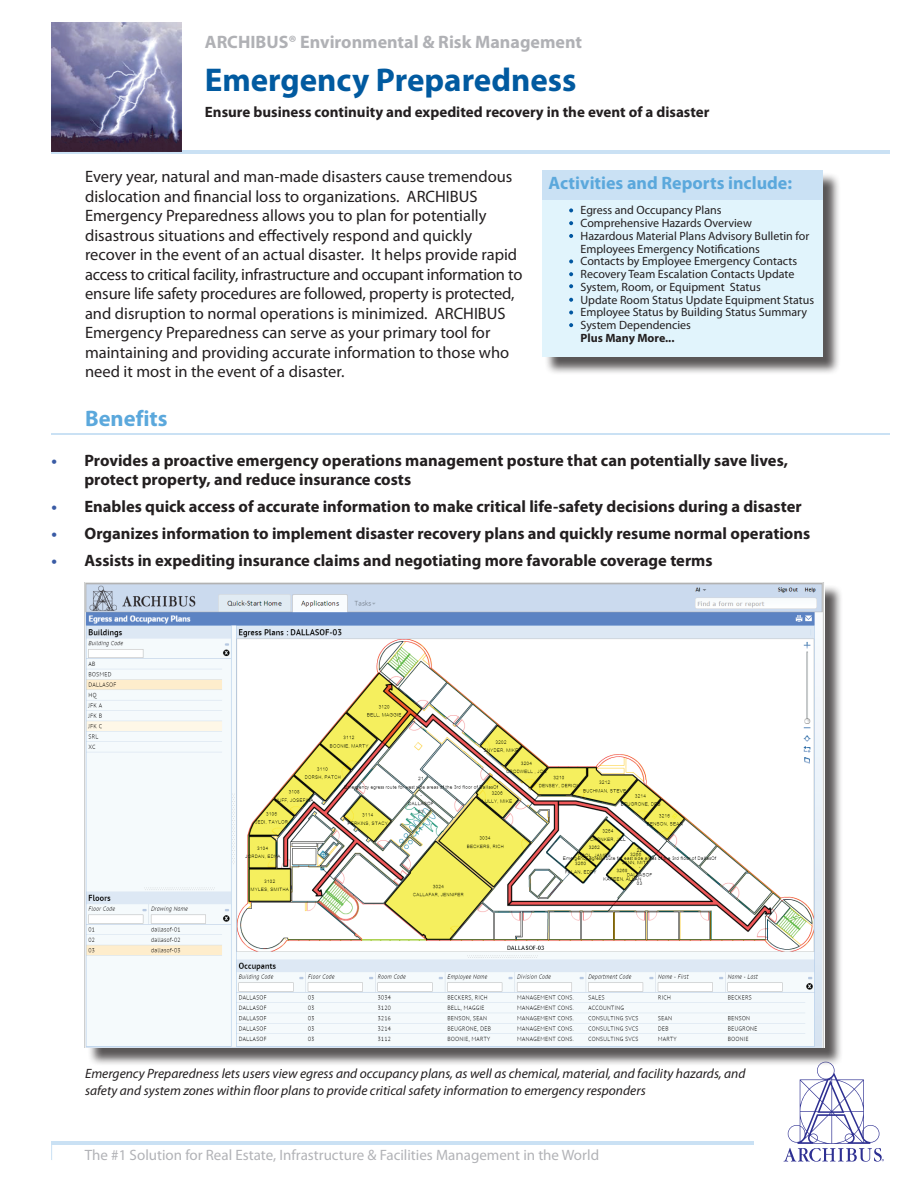
<style>
.page{position:relative;width:918px;height:1188px;background:#fff}
.page>*{position:absolute;margin:0;border:0;box-sizing:border-box;transform-origin:0 0}
.t1{font:700 33px "Myriad Pro";color:#015aa0}
.t2{font:700 22.5px "Myriad Pro";color:#5ba8dc}
.t3{font:700 18px "Myriad Pro";color:#b0b1b5}
.t4{font:700 18px "Myriad Pro";color:#5ba8dc}
.t5{font:16.5px/19.5px "Myriad Pro";color:#231f20}
.t6{font:700 16.5px/19.5px "Myriad Pro";color:#231f20}
.t7{font:15px "Myriad Pro";color:#b2b3b7}
.t8{font:700 15px "Myriad Pro";color:#231f20}
.t9{font:italic 13.5px/16.5px "Myriad Pro";color:#231f20}
.t10{font:12px/12.8px "Myriad Pro";color:#231f20}
.t11{font:700 12px "Myriad Pro";color:#231f20}
.s1{color:#3a5ba5}
</style>
<div class="page">
<hr style="left:51px;top:151px;width:839px;height:3px;background:#cae1f4">
<hr style="left:52px;top:1142px;width:702px;height:3px;background:#cae1f4">
<svg style="left:784px;top:1066px;width:100px;height:96px"></svg>
<svg style="left:51px;top:1142px;width:1px;height:18px"></svg>
<div style="left:544px;top:172px;width:297px;height:203px;background:#231f20;opacity:.75"></div>
<div style="left:542px;top:170px;width:280px;height:186px;background:#e1f4fc"></div>
<div style="left:542px;top:170px;width:280px;height:30px;background:#cae1f4"></div>
<svg style="left:569px;top:234px;width:4px;height:4px"></svg>
<svg style="left:569px;top:272px;width:4px;height:4px"></svg>
<svg style="left:569px;top:221px;width:4px;height:4px"></svg>
<svg style="left:569px;top:298px;width:4px;height:4px"></svg>
<svg style="left:569px;top:208px;width:4px;height:4px"></svg>
<svg style="left:569px;top:259px;width:4px;height:4px"></svg>
<svg style="left:569px;top:311px;width:4px;height:4px"></svg>
<svg style="left:569px;top:323px;width:4px;height:4px"></svg>
<hr style="left:51px;top:433px;width:839px;height:2px;background:#cae1f4">
<img style="left:51px;top:22px;width:130px;height:130px">
<div style="left:87px;top:585px;width:757px;height:481px;background:#231f20;opacity:.75"></div>
<img style="left:85px;top:582px;width:740px;height:465px">
<svg style="left:569px;top:284px;width:4px;height:4px"></svg>
<p class="t3" style="left:205px;top:30px;width:379px">ARCHIBUS® Environmental &amp; Risk Management</p>
<h1 class="t1" style="left:205px;top:59px;width:373px">Emergency Preparedness</h1>
<p class="t8" style="left:205px;top:102px;width:506px">Ensure business continuity and expedited recovery in the event of a disaster</p>
<p class="t5" style="left:85px;top:167px;width:439px">Every year, natural and man-made disasters cause tremendous dislocation and financial loss to organizations. ARCHIBUS Emergency Preparedness allows you to plan for potentially disastrous situations and effectively respond and quickly recover in the event of an actual disaster. It helps provide rapid access to critical facility, infrastructure and occupant information to ensure life safety procedures are followed, property is protected, and disruption to normal operations is minimized. ARCHIBUS Emergency Preparedness can serve as your primary tool for maintaining and providing accurate information to those who need it most in the event of a disaster.</p>
<h2 class="t2" style="left:85px;top:404px;width:84px">Benefits</h2>
<p class="t4" style="left:549px;top:171px;width:245px">Activities and Reports include:</p>
<p class="t10" style="left:581px;top:204px;width:235px">Egress and Occupancy Plans<br>Comprehensive Hazards Overview<br>Hazardous Material Plans Advisory Bulletin for Employees Emergency Notifications<br>Contacts by Employee Emergency Contacts Recovery Team Escalation Contacts Update System, Room, or Equipment Status<br>Update Room Status Update Equipment Status Employee Status by Building Status Summary System Dependencies</p>
<p class="t11" style="left:581px;top:330px;width:96px">Plus Many More...</p>
<p class="t6" style="left:84px;top:450px;width:705px;text-indent:-33px"><span class="s1">•</span> Provides a proactive emergency operations management posture that can potentially save lives, protect property, and reduce insurance costs</p>
<p class="t6" style="left:51px;top:497px;width:752px"><span class="s1">•</span> Enables quick access of accurate information to make critical life-safety decisions during a disaster</p>
<p class="t6" style="left:51px;top:524px;width:760px"><span class="s1">•</span> Organizes information to implement disaster recovery plans and quickly resume normal operations</p>
<p class="t6" style="left:51px;top:551px;width:663px"><span class="s1">•</span> Assists in expediting insurance claims and negotiating more favorable coverage terms</p>
<p class="t9" style="left:85px;top:1065px;width:662px">Emergency Preparedness lets users view egress and occupancy plans, as well as chemical, material, and facility hazards, and safety and system zones within floor plans to provide critical safety information to emergency responders</p>
<p class="t7" style="left:85px;top:1145px;width:516px">The #1 Solution for Real Estate, Infrastructure &amp; Facilities Management in the World</p>
</div>
